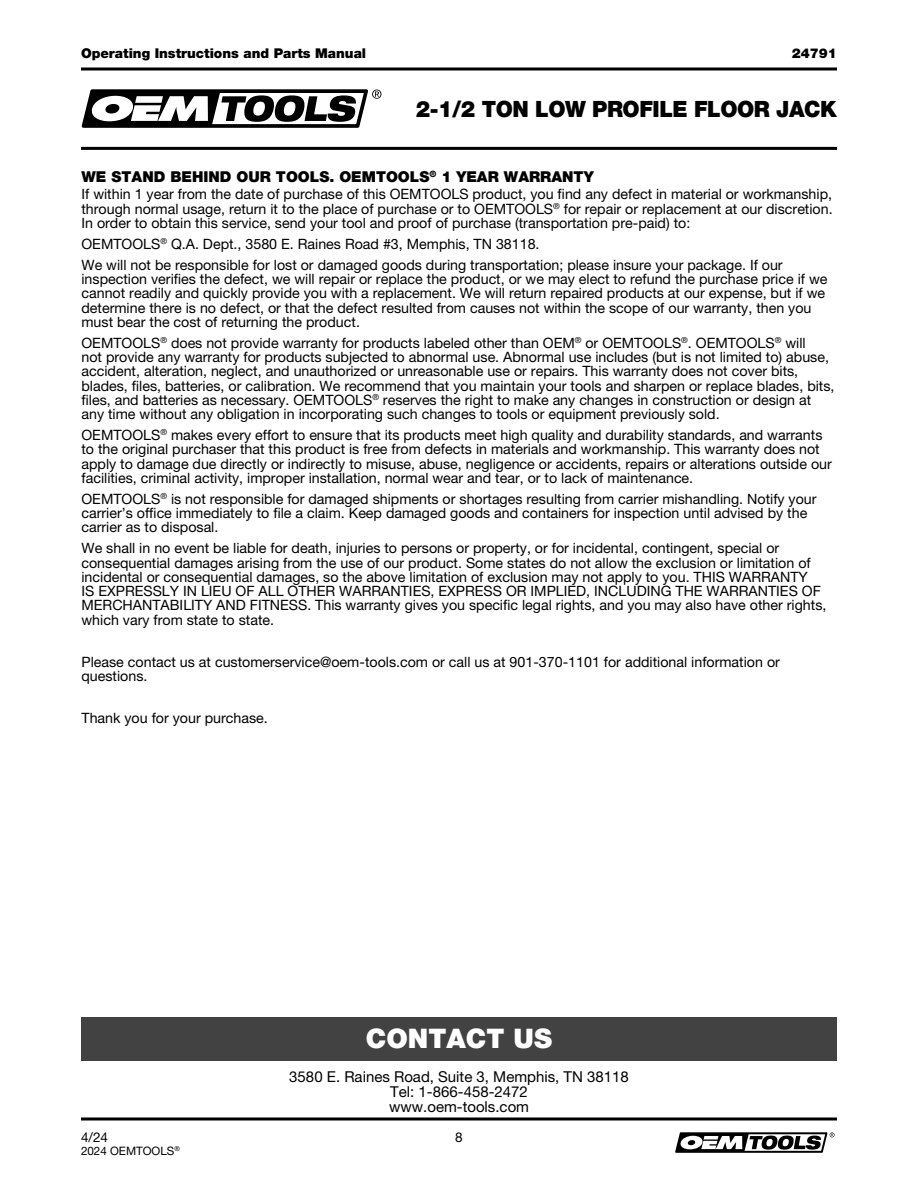
<style>
.page{position:relative;width:918px;height:1188px;background:#fff}
.page>*{position:absolute;margin:0;border:0;box-sizing:border-box;transform-origin:0 0}
.t1{font:900 27px "Helvetica Neue LT 95";color:#fff}
.t2{font:900 22.5px "Helvetica Neue LT 95";letter-spacing:-.02em;color:#000;scale:.96 1}
.t3{font:15px/15px "Helvetica Neue LT 55 Roman";color:#000;text-align:center}
.t4{font:900 15px "Helvetica Neue LT 95";color:#000}
.t5{font:14.25px/14.2px "Helvetica Neue LT 55 Roman";color:#000}
.t6{font:900 13.5px "Helvetica Neue LT 95";color:#000}
.t7{font:13.5px "Helvetica Neue LT 55 Roman";color:#000}
.t8{font:11.7px "Helvetica Neue LT 55 Roman";color:#000}
</style>
<div class="page">
<hr style="left:81px;top:68px;width:756px;height:2px;background:#000">
<hr style="left:81px;top:147px;width:756px;height:3px;background:#000">
<hr style="left:81px;top:1118px;width:756px;height:2px;background:#000">
<svg style="left:82px;top:89px;width:299px;height:39px"></svg>
<svg style="left:675px;top:1132px;width:160px;height:21px"></svg>
<div style="left:81px;top:1017px;width:756px;height:43px;background:#424242"></div>
<p class="t6" style="left:81px;top:45px;width:287px">Operating Instructions and Parts Manual</p>
<p class="t6" style="left:792px;top:45px;width:47px">24791</p>
<h2 class="t2" style="left:416px;top:96px;width:440px">2-1/2 TON LOW PROFILE FLOOR JACK</h2>
<p class="t4" style="left:81px;top:167px;width:514px">WE STAND BEHIND OUR TOOLS. OEMTOOLS<sup>®</sup> 1 YEAR WARRANTY</p>
<p class="t5" style="left:81px;top:188px;width:753px;text-align:justify">If within 1 year from the date of purchase of this OEMTOOLS product, you find any defect in material or workmanship, through normal usage, return it to the place of purchase or to OEMTOOLS<sup>®</sup> for repair or replacement at our discretion.<br>In order to obtain this service, send your tool and proof of purchase (transportation pre-paid) to:</p>
<p class="t5" style="left:81px;top:234px;width:703px;line-height:21px">OEMTOOLS<sup>®</sup> Q.A. Dept., 3580 E. Raines Road #3, Memphis, TN 38118.<br>We will not be responsible for lost or damaged goods during transportation; please insure your package. If our</p>
<p class="t5" style="left:81px;top:273px;width:748px">inspection verifies the defect, we will repair or replace the product, or we may elect to refund the purchase price if we cannot readily and quickly provide you with a replacement. We will return repaired products at our expense, but if we determine there is no defect, or that the defect resulted from causes not within the scope of our warranty, then you must bear the cost of returning the product.</p>
<p class="t5" style="left:81px;top:337px;width:755px">OEMTOOLS<sup>®</sup> does not provide warranty for products labeled other than OEM<sup>®</sup> or OEMTOOLS<sup>®</sup>. OEMTOOLS<sup>®</sup> will<br>not provide any warranty for products subjected to abnormal use. Abnormal use includes (but is not limited to) abuse, accident, alteration, neglect, and unauthorized or unreasonable use or repairs. This warranty does not cover bits, blades, files, batteries, or calibration. We recommend that you maintain your tools and sharpen or replace blades, bits, files, and batteries as necessary. OEMTOOLS<sup>®</sup> reserves the right to make any changes in construction or design at any time without any obligation in incorporating such changes to tools or equipment previously sold.</p>
<p class="t5" style="left:81px;top:429px;width:752px">OEMTOOLS<sup>®</sup> makes every effort to ensure that its products meet high quality and durability standards, and warrants to the original purchaser that this product is free from defects in materials and workmanship. This warranty does not apply to damage due directly or indirectly to misuse, abuse, negligence or accidents, repairs or alterations outside our facilities, criminal activity, improper installation, normal wear and tear, or to lack of maintenance.</p>
<p class="t5" style="left:81px;top:493px;width:737px">OEMTOOLS<sup>®</sup> is not responsible for damaged shipments or shortages resulting from carrier mishandling. Notify your carrier’s office immediately to file a claim. Keep damaged goods and containers for inspection until advised by the carrier as to disposal.</p>
<p class="t5" style="left:81px;top:542px;width:746px">We shall in no event be liable for death, injuries to persons or property, or for incidental, contingent, special or consequential damages arising from the use of our product. Some states do not allow the exclusion or limitation of incidental or consequential damages, so the above limitation of exclusion may not apply to you. THIS WARRANTY<br>IS EXPRESSLY IN LIEU OF ALL OTHER WARRANTIES, EXPRESS OR IMPLIED, INCLUDING THE WARRANTIES OF MERCHANTABILITY AND FITNESS. This warranty gives you specific legal rights, and you may also have other rights, which vary from state to state.</p>
<p class="t5" style="left:81px;top:655px;width:700px">Please contact us at customerservice@oem-tools.com or call us at 901-370-1101 for additional information or questions.</p>
<p class="t5" style="left:81px;top:712px;width:188px">Thank you for your purchase.</p>
<h1 class="t1" style="left:366px;top:1022px;width:188px">CONTACT US</h1>
<p class="t7" style="left:81px;top:1131px;width:29px">4/24</p>
<p class="t8" style="left:81px;top:1146px;width:100px">2024 OEMTOOLS<sup>®</sup></p>
<p class="t3" style="left:289px;top:1070px;width:341px">3580 E. Raines Road, Suite 3, Memphis, TN 38118<br>Tel: 1-866-458-2472<br>www.oem-tools.com</p>
<p class="t7" style="left:455px;top:1131px;width:9px">8</p>
</div>
